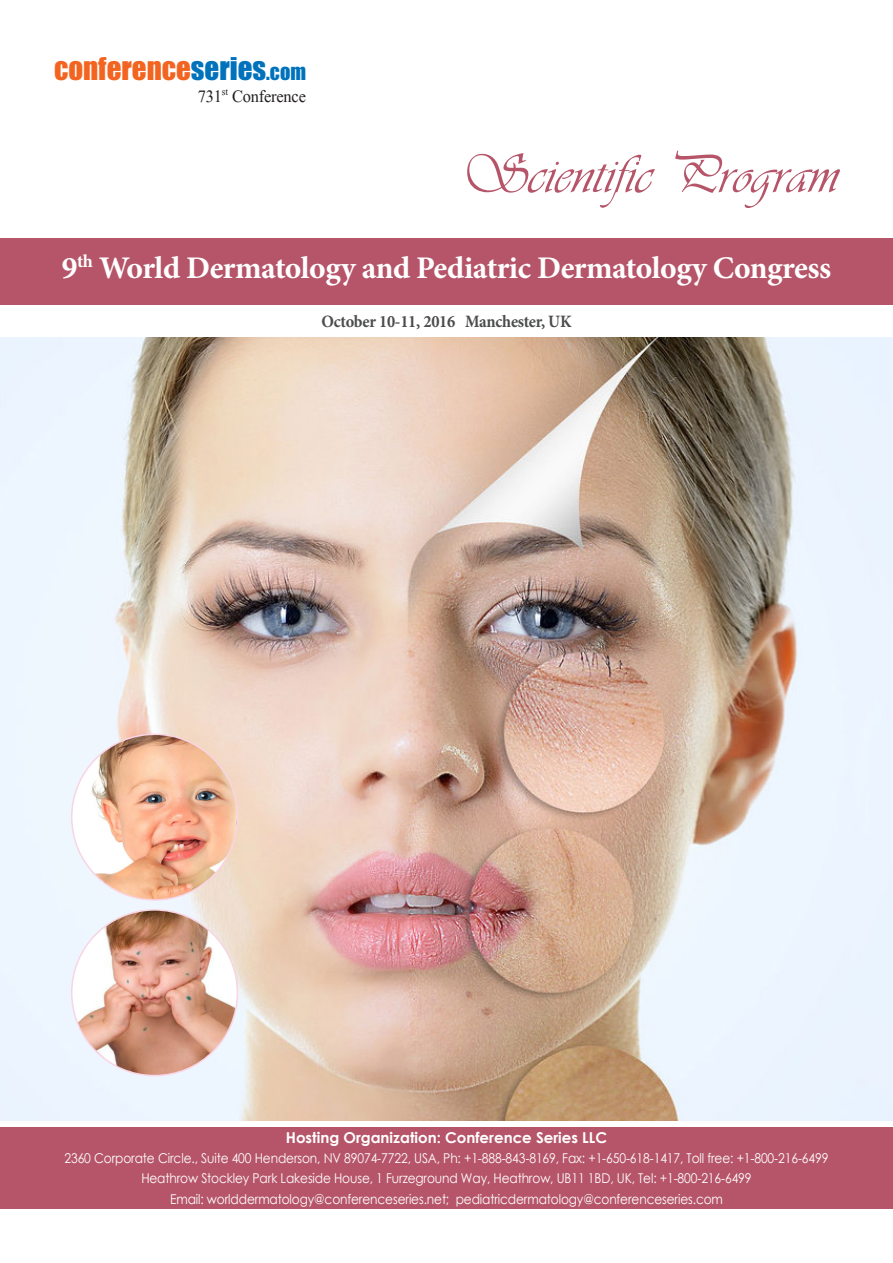
<style>
.page{position:relative;width:893px;height:1263px;background:#fff}
.page>*{position:absolute;margin:0;border:0;box-sizing:border-box;transform-origin:0 0}
.t1{font:56.4px "Vivaldii";color:#b65569}
.t2{font:700 31.5px "Minion Pro";letter-spacing:-.015em;color:#fff}
.t3{font:28.95px "Impact";color:#f36421}
.t4{font:20.85px "Shonar Bangla";letter-spacing:-.01em;color:#231f20;scale:.95 1}
.t5{font:700 17.4px "Minion Pro";letter-spacing:-.015em;color:#4b4c4d;scale:.94 1}
.t6{font:700 15px "Century Gothic";color:#fff}
.t7{font:13.5px "Century Gothic";letter-spacing:-.01em;color:#fff;scale:.9 1}
.s1{color:#0072bc}
.s2{font-size:20.25px;color:#0072bc}
</style>
<div class="page">
<div style="left:0;top:238px;width:893px;height:67px;background:#b65569"></div>
<img style="left:0;top:338px;width:893px;height:783px">
<div style="left:0;top:1128px;width:893px;height:81px;background:#b65569"></div>
<img style="left:72px;top:734px;width:165px;height:166px;border-radius:83px">
<img style="left:72px;top:910px;width:165px;height:165px;border-radius:83px">
<p class="t3" style="left:54px;top:46px;width:253px">CONFERENCE<span class="s1">SERIES</span><span class="s2">.COM</span></p>
<p class="t4" style="left:198px;top:85px;width:115px">731<sup>st</sup> Conference</p>
<p class="t1" style="left:460px;top:141px;width:380px">Scientific Program</p>
<p class="t2" style="left:62px;top:245px;width:771px">9<sup>th</sup> World Dermatology and Pediatric Dermatology Congress</p>
<p class="t5" style="left:321px;top:309px;width:267px">October 10-11, 2016 Manchester, UK</p>
<p class="t6" style="left:286px;top:1126px;width:323px">Hosting Organization: Conference Series LLC</p>
<p class="t7" style="left:64px;top:1149px;width:850px">2360 Corporate Circle., Suite 400 Henderson, NV 89074-7722, USA, Ph: +1-888-843-8169, Fax: +1-650-618-1417, Toll free: +1-800-216-6499</p>
<p class="t7" style="left:141px;top:1169px;width:680px">Heathrow Stockley Park Lakeside House, 1 Furzeground Way, Heathrow, UB11 1BD, UK, Tel: +1-800-216-6499</p>
<p class="t7" style="left:170px;top:1189px;width:616px">Email: worlddermatology@conferenceseries.net; pediatricdermatology@conferenceseries.com</p>
</div>
